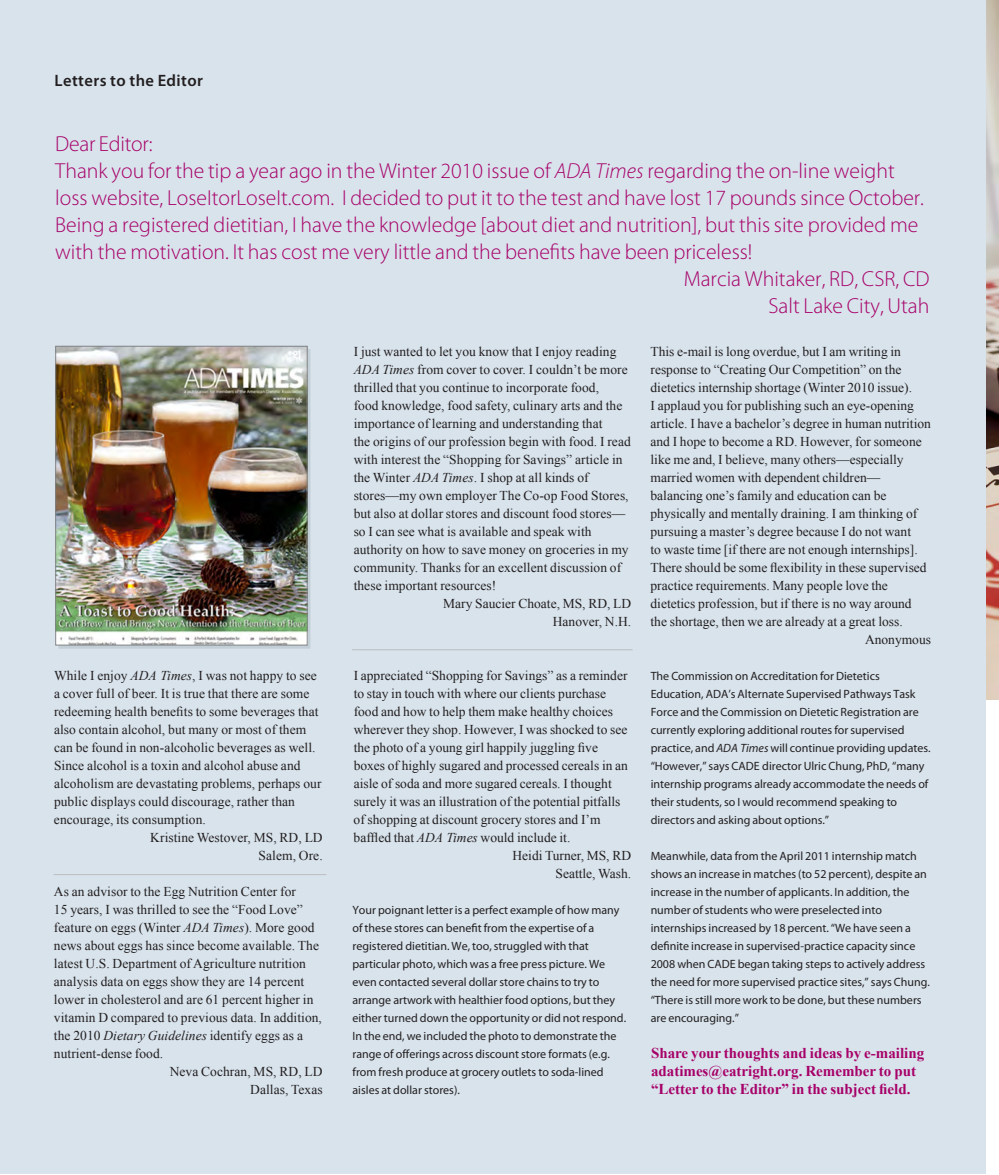
<style>
.page{position:relative;width:999px;height:1175px;background:#fff}
.page>*{position:absolute;margin:0;border:0;box-sizing:border-box;transform-origin:0 0}
.t1{font:300 21.75px "Myriad Pro";color:#a70068}
.t2{font:600 16.5px "Myriad Pro";letter-spacing:.025em;color:#231f20}
.t3{font:700 15px/18px "Times New Roman";color:#a70068}
.t4{font:13.5px "Times New Roman";letter-spacing:.005em;color:#231f20}
.t5{font:12px/18px "Myriad Pro";color:#231f20}
.s1{font-style:italic}
</style>
<div class="page">
<img style="left:985px;top:0;width:14px;height:700px">
<div style="left:0;top:0;width:985px;height:1174px;background:#d8e3ec"></div>
<svg style="left:58px;top:349px;width:252px;height:299px;fill:#c3cfd7"></svg>
<img style="left:58px;top:348px;width:247px;height:295px">
<div style="left:56px;top:346px;width:251px;height:299px;border:1px solid #808285"></div>
<hr style="left:54px;top:874px;width:272px;height:1px;background:#bcbdc0">
<hr style="left:352px;top:649px;width:281px;height:1px;background:#bcbdc0">
<p class="t2" style="left:54px;top:74px;width:150px">Letters to the Editor</p>
<h1 class="t1" style="left:55px;top:135px;width:99px">Dear Editor:</h1>
<h1 class="t1" style="left:55px;top:162px;width:841px">Thank you for the tip a year ago in the Winter 2010 issue of <span class="s1">ADA Times</span> regarding the on-line weight</h1>
<h1 class="t1" style="left:55px;top:189px;width:870px">loss website, LoseItorLoseIt.com. I decided to put it to the test and have lost 17 pounds since October.</h1>
<h1 class="t1" style="left:55px;top:216px;width:865px">Being a registered dietitian, I have the knowledge [about diet and nutrition], but this site provided me</h1>
<h1 class="t1" style="left:55px;top:243px;width:699px">with the motivation. It has cost me very little and the benefits have been priceless!</h1>
<h1 class="t1" style="left:684px;top:270px;width:247px">Marcia Whitaker, RD, CSR, CD</h1>
<h1 class="t1" style="left:769px;top:297px;width:162px">Salt Lake City, Utah</h1>
<p class="t4" style="left:54px;top:667px;width:264px">While I enjoy <span class="s1">ADA Times</span>, I was not happy to see</p>
<p class="t4" style="left:54px;top:685px;width:257px">a cover full of beer. It is true that there are some</p>
<p class="t4" style="left:54px;top:703px;width:266px">redeeming health benefits to some beverages that</p>
<p class="t4" style="left:54px;top:721px;width:254px">also contain alcohol, but many or most of them</p>
<p class="t4" style="left:54px;top:739px;width:263px">can be found in non-alcoholic beverages as well.</p>
<p class="t4" style="left:54px;top:757px;width:248px">Since alcohol is a toxin and alcohol abuse and</p>
<p class="t4" style="left:54px;top:775px;width:269px">alcoholism are devastating problems, perhaps our</p>
<p class="t4" style="left:54px;top:793px;width:243px">public displays could discourage, rather than</p>
<p class="t4" style="left:54px;top:811px;width:153px">encourage, its consumption.</p>
<p class="t4" style="left:150px;top:829px;width:174px">Kristine Westover, MS, RD, LD</p>
<p class="t4" style="left:259px;top:847px;width:66px">Salem, Ore.</p>
<p class="t4" style="left:54px;top:883px;width:244px">As an advisor to the Egg Nutrition Center for</p>
<p class="t4" style="left:54px;top:901px;width:250px">15 years, I was thrilled to see the “Food Love”</p>
<p class="t4" style="left:54px;top:919px;width:262px">feature on eggs (Winter <span class="s1">ADA Times</span>). More good</p>
<p class="t4" style="left:54px;top:937px;width:267px">news about eggs has since become available. The</p>
<p class="t4" style="left:54px;top:955px;width:254px">latest U.S. Department of Agriculture nutrition</p>
<p class="t4" style="left:54px;top:973px;width:252px">analysis data on eggs show they are 14 percent</p>
<p class="t4" style="left:54px;top:991px;width:261px">lower in cholesterol and are 61 percent higher in</p>
<p class="t4" style="left:54px;top:1009px;width:270px">vitamin D compared to previous data. In addition,</p>
<p class="t4" style="left:54px;top:1027px;width:251px">the 2010 <span class="s1">Dietary Guidelines</span> identify eggs as a</p>
<p class="t4" style="left:54px;top:1045px;width:111px">nutrient-dense food.</p>
<p class="t4" style="left:170px;top:1063px;width:154px">Neva Cochran, MS, RD, LD</p>
<p class="t4" style="left:250px;top:1081px;width:74px">Dallas, Texas</p>
<p class="t4" style="left:354px;top:343px;width:264px">I just wanted to let you know that I enjoy reading</p>
<p class="t4" style="left:354px;top:361px;width:276px"><span class="s1">ADA Times</span> from cover to cover. I couldn’t be more</p>
<p class="t4" style="left:354px;top:379px;width:247px">thrilled that you continue to incorporate food,</p>
<p class="t4" style="left:354px;top:397px;width:270px">food knowledge, food safety, culinary arts and the</p>
<p class="t4" style="left:354px;top:415px;width:250px">importance of learning and understanding that</p>
<p class="t4" style="left:354px;top:433px;width:279px">the origins of our profession begin with food. I read</p>
<p class="t4" style="left:354px;top:451px;width:271px">with interest the “Shopping for Savings” article in</p>
<p class="t4" style="left:354px;top:469px;width:237px">the Winter <span class="s1">ADA Times</span>. I shop at all kinds of</p>
<p class="t4" style="left:354px;top:487px;width:277px">stores—my own employer The Co-op Food Stores,</p>
<p class="t4" style="left:354px;top:505px;width:273px">but also at dollar stores and discount food stores—</p>
<p class="t4" style="left:354px;top:523px;width:239px">so I can see what is available and speak with</p>
<p class="t4" style="left:354px;top:541px;width:277px">authority on how to save money on groceries in my</p>
<p class="t4" style="left:354px;top:559px;width:269px">community. Thanks for an excellent discussion of</p>
<p class="t4" style="left:354px;top:577px;width:144px">these important resources!</p>
<p class="t4" style="left:443px;top:595px;width:189px">Mary Saucier Choate, MS, RD, LD</p>
<p class="t4" style="left:553px;top:613px;width:80px">Hanover, N.H.</p>
<p class="t4" style="left:354px;top:667px;width:275px">I appreciated “Shopping for Savings” as a reminder</p>
<p class="t4" style="left:354px;top:685px;width:254px">to stay in touch with where our clients purchase</p>
<p class="t4" style="left:354px;top:703px;width:261px">food and how to help them make healthy choices</p>
<p class="t4" style="left:354px;top:721px;width:275px">wherever they shop. However, I was shocked to see</p>
<p class="t4" style="left:354px;top:739px;width:246px">the photo of a young girl happily juggling five</p>
<p class="t4" style="left:354px;top:757px;width:276px">boxes of highly sugared and processed cereals in an</p>
<p class="t4" style="left:354px;top:775px;width:260px">aisle of soda and more sugared cereals. I thought</p>
<p class="t4" style="left:354px;top:793px;width:268px">surely it was an illustration of the potential pitfalls</p>
<p class="t4" style="left:354px;top:811px;width:248px">of shopping at discount grocery stores and I’m</p>
<p class="t4" style="left:354px;top:829px;width:218px">baffled that <span class="s1">ADA Times</span> would include it.</p>
<p class="t4" style="left:513px;top:847px;width:120px">Heidi Turner, MS, RD</p>
<p class="t4" style="left:556px;top:865px;width:77px">Seattle, Wash.</p>
<p class="t5" style="left:352px;top:901px;width:275px">your poignant letter is a perfect example of how many of these stores can benefit from the expertise of a registered dietitian. We, too, struggled with that particular photo, which was a free press picture. We even contacted several dollar store chains to try to arrange artwork with healthier food options, but they either turned down the opportunity or did not respond. in the end, we included the photo to demonstrate the range of offerings across discount store formats (e.g. from fresh produce at grocery outlets to soda-lined aisles at dollar stores).</p>
<p class="t4" style="left:651px;top:343px;width:252px">This e-mail is long overdue, but I am writing in</p>
<p class="t4" style="left:651px;top:361px;width:252px">response to “Creating Our Competition” on the</p>
<p class="t4" style="left:651px;top:379px;width:263px">dietetics internship shortage (Winter 2010 issue).</p>
<p class="t4" style="left:651px;top:397px;width:265px">I applaud you for publishing such an eye-opening</p>
<p class="t4" style="left:651px;top:415px;width:282px">article. I have a bachelor’s degree in human nutrition</p>
<p class="t4" style="left:651px;top:433px;width:273px">and I hope to become a RD. However, for someone</p>
<p class="t4" style="left:651px;top:451px;width:255px">like me and, I believe, many others—especially</p>
<p class="t4" style="left:651px;top:469px;width:231px">married women with dependent children—</p>
<p class="t4" style="left:651px;top:487px;width:237px">balancing one’s family and education can be</p>
<p class="t4" style="left:651px;top:505px;width:268px">physically and mentally draining. I am thinking of</p>
<p class="t4" style="left:651px;top:523px;width:262px">pursuing a master’s degree because I do not want</p>
<p class="t4" style="left:651px;top:541px;width:269px">to waste time [if there are not enough internships].</p>
<p class="t4" style="left:651px;top:559px;width:278px">There should be some flexibility in these supervised</p>
<p class="t4" style="left:651px;top:577px;width:239px">practice requirements. Many people love the</p>
<p class="t4" style="left:651px;top:595px;width:263px">dietetics profession, but if there is no way around</p>
<p class="t4" style="left:651px;top:613px;width:254px">the shortage, then we are already at a great loss.</p>
<p class="t4" style="left:865px;top:631px;width:68px">Anonymous</p>
<p class="t5" style="left:651px;top:667px;width:282px">The Commission on accreditation for Dietetics Education, aDa’s alternate supervised pathways Task Force and the Commission on Dietetic Registration are currently exploring additional routes for supervised practice, and <span class="s1">ADA Times</span> will continue providing updates. “however,” says CaDE director Ulric Chung, phD, “many internship programs already accommodate the needs of their students, so i would recommend speaking to directors and asking about options.”</p>
<p class="t5" style="left:651px;top:847px;width:281px">Meanwhile, data from the april 2011 internship match shows an increase in matches (to 52 percent), despite an increase in the number of applicants. in addition, the number of students who were preselected into internships increased by 18 percent. “We have seen a definite increase in supervised-practice capacity since 2008 when CaDE began taking steps to actively address the need for more supervised practice sites,” says Chung. “There is still more work to be done, but these numbers are encouraging.”</p>
<p class="t3" style="left:651px;top:1043px;width:275px">Share your thoughts and ideas by e-mailing adatimes@eatright.org. Remember to put “Letter to the Editor” in the subject field.</p>
</div>
